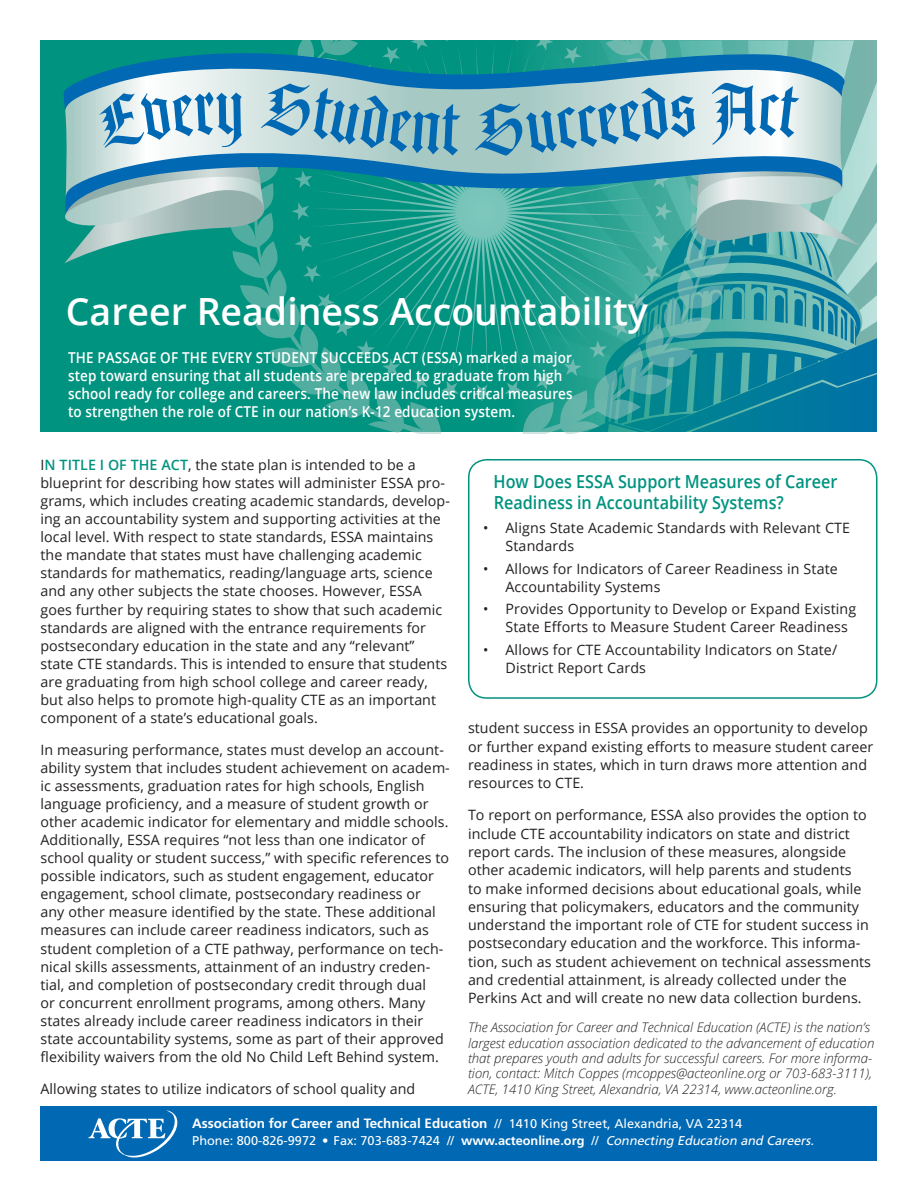
<style>
.page{position:relative;width:918px;height:1188px;background:#fff}
.page>*{position:absolute;margin:0;border:0;box-sizing:border-box;transform-origin:0 0}
.t1{font:600 37.5px "Open Sans";color:#fff}
.t2{font:600 18px/21.6px "Open Sans";color:#00937f;scale:.9 1}
.t3{font:600 15px/18px "Open Sans";letter-spacing:.01em;color:#fff;scale:.9 1}
.t4{font:14.25px/18.1px "Open Sans";letter-spacing:.005em;color:#231f20}
.t5{font:700 13.5px "Frutiger LT Std";color:#fff}
.t6{font:italic 300 13.2px/15.3px "Open Sans";color:#231f20}
.t7{font:12.75px "Frutiger";color:#fff}
.s1{font-weight:600;color:#00937f}
.s2{font-family:"Frutiger";font-weight:400;font-size:12.75px}
.s3{font-weight:700}
.s4{font-style:italic}
</style>
<div class="page">
<svg style="left:40px;top:40px;width:878px;height:392px;background:#139888"></svg>
<div style="left:40px;top:1107px;width:838px;height:54px;background:#0168b3"></div>
<svg style="left:89px;top:1110px;width:88px;height:48px"></svg>
<div style="left:878px;top:9px;width:40px;height:429px;background:#fff"></div>
<svg style="left:64px;top:40px;width:397px;height:393px;background:#38a19d"></svg>
<svg style="left:473px;top:40px;width:405px;height:393px;background:#51a8ad"></svg>
<div style="left:468px;top:459px;width:410px;height:240px;border:2px solid #00937f;border-radius:18px"></div>
<h1 class="t1" style="left:66px;top:285px;width:584px">Career Readiness Accountability</h1>
<p class="t3" style="left:68px;top:349px;width:562px">THE PASSAGE OF THE EVERY STUDENT SUCCEEDS ACT (ESSA) marked a major step toward ensuring that all students are prepared to graduate from high school ready for college and careers. The new law includes critical measures to strengthen the role of CTE in our nation’s K-12 education system.</p>
<p class="t4" style="left:40px;top:455px;width:411px">I<span class="s1">N TITLE I OF THE ACT</span>, the state plan is intended to be a blueprint for describing how states will administer ESSA pro&shy;grams, which includes creating academic standards, develop&shy;ing an accountability system and supporting activities at the local level. With respect to state standards, ESSA maintains the mandate that states must have challenging academic standards for mathematics, reading/language arts, science and any other subjects the state chooses. However, ESSA goes further by requiring states to show that such academic standards are aligned with the entrance requirements for postsecondary education in the state and any “relevant” state CTE standards. This is intended to ensure that students are graduating from high school college and career ready, but also helps to promote high-quality CTE as an important component of a state’s educational goals.</p>
<p class="t4" style="left:40px;top:740px;width:411px">In measuring performance, states must develop an account&shy;ability system that includes student achievement on academ&shy;ic assessments, graduation rates for high schools, English language proficiency, and a measure of student growth or other academic indicator for elementary and middle schools.<br>Additionally, ESSA requires “not less than one indicator of school quality or student success,” with specific references to possible indicators, such as student engagement, educator engagement, school climate, postsecondary readiness or<br>any other measure identified by the state. These additional measures can include career readiness indicators, such as student completion of a CTE pathway, performance on tech&shy;nical skills assessments, attainment of an industry creden&shy;tial, and completion of postsecondary credit through dual<br>or concurrent enrollment programs, among others. Many states already include career readiness indicators in their state accountability systems, some as part of their approved flexibility waivers from the old No Child Left Behind system.</p>
<p class="t4" style="left:40px;top:1079px;width:376px">Allowing states to utilize indicators of school quality and</p>
<p class="t2" style="left:494px;top:470px;width:384px">How Does ESSA Support Measures of Career<br>Readiness in Accountability Systems?</p>
<p class="t4" style="left:506px;top:518px;width:346px;text-indent:-23px">• Aligns State Academic Standards with Relevant CTE<br>Standards</p>
<p class="t4" style="left:506px;top:559px;width:334px;text-indent:-23px">• Allows for Indicators of Career Readiness in State<br>Accountability Systems</p>
<p class="t4" style="left:506px;top:600px;width:352px;text-indent:-23px">• Provides Opportunity to Develop or Expand Existing<br>State Efforts to Measure Student Career Readiness</p>
<p class="t4" style="left:506px;top:641px;width:333px;text-indent:-23px">• Allows for CTE Accountability Indicators on State/<br>District Report Cards</p>
<p class="t4" style="left:468px;top:719px;width:407px">student success in ESSA provides an opportunity to develop or further expand existing efforts to measure student career readiness in states, which in turn draws more attention and resources to CTE.</p>
<p class="t4" style="left:468px;top:806px;width:405px">To report on performance, ESSA also provides the option to include CTE accountability indicators on state and district report cards. The inclusion of these measures, alongside other academic indicators, will help parents and students<br>to make informed decisions about educational goals, while ensuring that policymakers, educators and the community understand the important role of CTE for student success in postsecondary education and the workforce. This informa&shy;tion, such as student achievement on technical assessments and credential attainment, is already collected under the Perkins Act and will create no new data collection burdens.</p>
<p class="t6" style="left:468px;top:1019px;width:408px">The Association for Career and Technical Education (ACTE) is the nation’s largest education association dedicated to the advancement of education that prepares youth and adults for successful careers. For more informa&shy;tion, contact: Mitch Coppes (mcoppes@acteonline.org or 703-683-3111), ACTE, 1410 King Street, Alexandria, VA 22314, www.acteonline.org.</p>
<p class="t5" style="left:192px;top:1116px;width:551px">Association for Career and Technical Education <span class="s2">// 1410 King Street, Alexandria, VA 22314</span></p>
<p class="t7" style="left:192px;top:1133px;width:626px">Phone: 800-826-9972 • Fax: 703-683-7424 // <span class="s3">www.acteonline.org</span> // <span class="s4">Connecting Education and Careers.</span></p>
</div>
